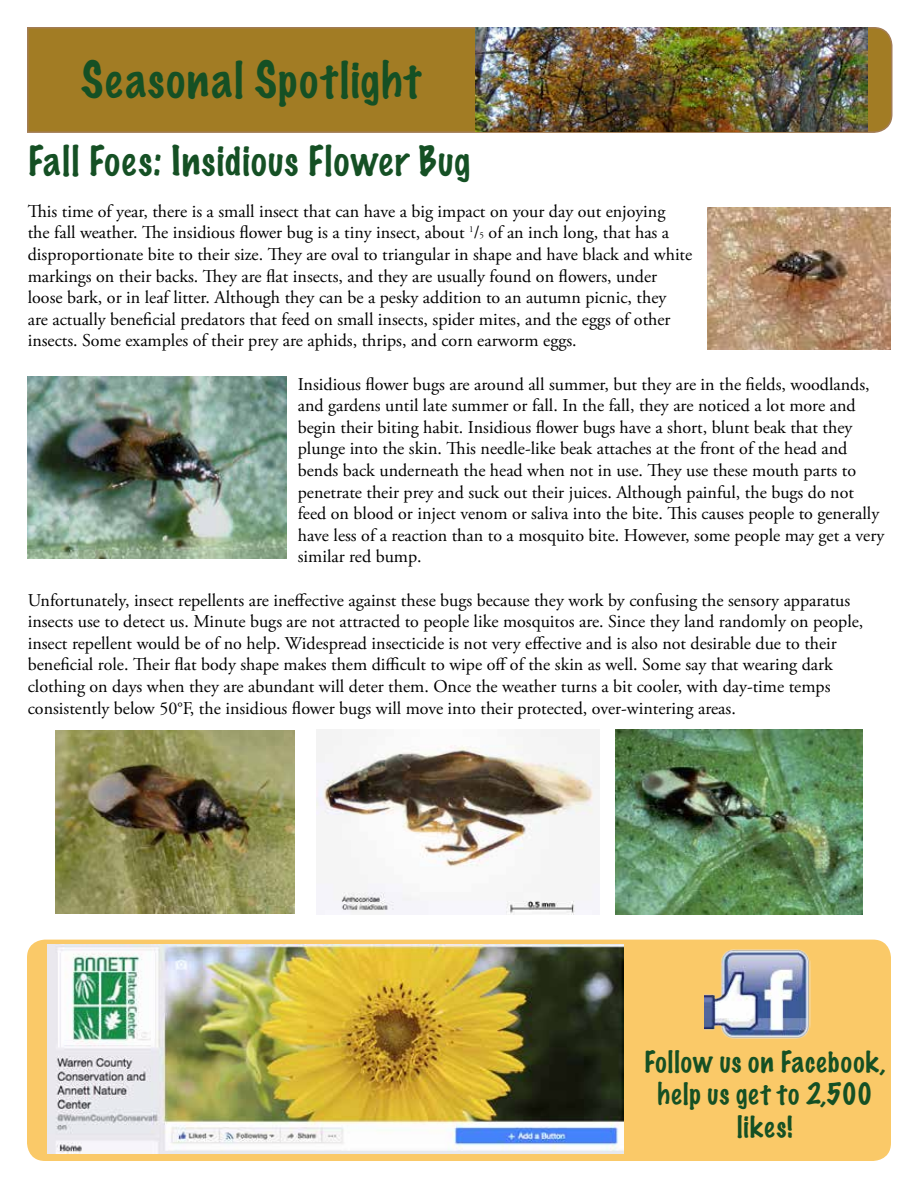
<style>
.page{position:relative;width:918px;height:1188px;background:#fff}
.page>*{position:absolute;margin:0;border:0;box-sizing:border-box;transform-origin:0 0}
.t1{font:100 45px "Marker Felt";letter-spacing:.045em;color:#155024}
.t2{font:100 37.5px "Marker Felt";letter-spacing:.035em;color:#155024}
.t3{font:100 27px/32.4px "Marker Felt";letter-spacing:.04em;color:#155024;text-align:center}
.t4{font:18px/21.6px "Adobe Garamond Pro";color:#000}
.s1{font-size:9px}
</style>
<div class="page">
<svg style="left:27px;top:27px;width:866px;height:106px;background:#a17c27"></svg>
<img style="left:476px;top:28px;width:391px;height:103px">
<img style="left:707px;top:207px;width:184px;height:143px">
<img style="left:28px;top:377px;width:259px;height:181px">
<img style="left:55px;top:730px;width:239px;height:184px">
<img style="left:316px;top:730px;width:284px;height:184px">
<img style="left:615px;top:730px;width:248px;height:184px">
<div style="left:27px;top:940px;width:864px;height:221px;background:#fac968;border-radius:18px"></div>
<img style="left:48px;top:944px;width:575px;height:210px">
<img style="left:705px;top:949px;width:106px;height:90px">
<h1 class="t1" style="left:81px;top:45px;width:341px">Seasonal Spotlight</h1>
<h2 class="t2" style="left:28px;top:132px;width:444px">Fall Foes: Insidious Flower Bug</h2>
<p class="t4" style="left:28px;top:201px;width:666px">This time of year, there is a small insect that can have a big impact on your day out enjoying<br>the fall weather. The insidious flower bug is a tiny insect, about <sup>1</sup>/<span class="s1">5</span> of an inch long, that has a disproportionate bite to their size. They are oval to triangular in shape and have black and white markings on their backs. They are flat insects, and they are usually found on flowers, under loose bark, or in leaf litter. Although they can be a pesky addition to an autumn picnic, they<br>are actually beneficial predators that feed on small insects, spider mites, and the eggs of other insects. Some examples of their prey are aphids, thrips, and corn earworm eggs.</p>
<p class="t4" style="left:298px;top:374px;width:588px">Insidious flower bugs are around all summer, but they are in the fields, woodlands, and gardens until late summer or fall. In the fall, they are noticed a lot more and begin their biting habit. Insidious flower bugs have a short, blunt beak that they plunge into the skin. This needle-like beak attaches at the front of the head and bends back underneath the head when not in use. They use these mouth parts to penetrate their prey and suck out their juices. Although painful, the bugs do not feed on blood or inject venom or saliva into the bite. This causes people to generally have less of a reaction than to a mosquito bite. However, some people may get a very similar red bump.</p>
<p class="t4" style="left:28px;top:590px;width:837px">Unfortunately, insect repellents are ineffective against these bugs because they work by confusing the sensory apparatus insects use to detect us. Minute bugs are not attracted to people like mosquitos are. Since they land randomly on people, insect repellent would be of no help. Widespread insecticide is not very effective and is also not desirable due to their beneficial role. Their flat body shape makes them difficult to wipe off of the skin as well. Some say that wearing dark clothing on days when they are abundant will deter them. Once the weather turns a bit cooler, with day-time temps consistently below 50°F, the insidious flower bugs will move into their protected, over-wintering areas.</p>
<h3 class="t3" style="left:644px;top:1045px;width:243px">Follow us on Facebook, help us get to 2,500 likes!</h3>
</div>
